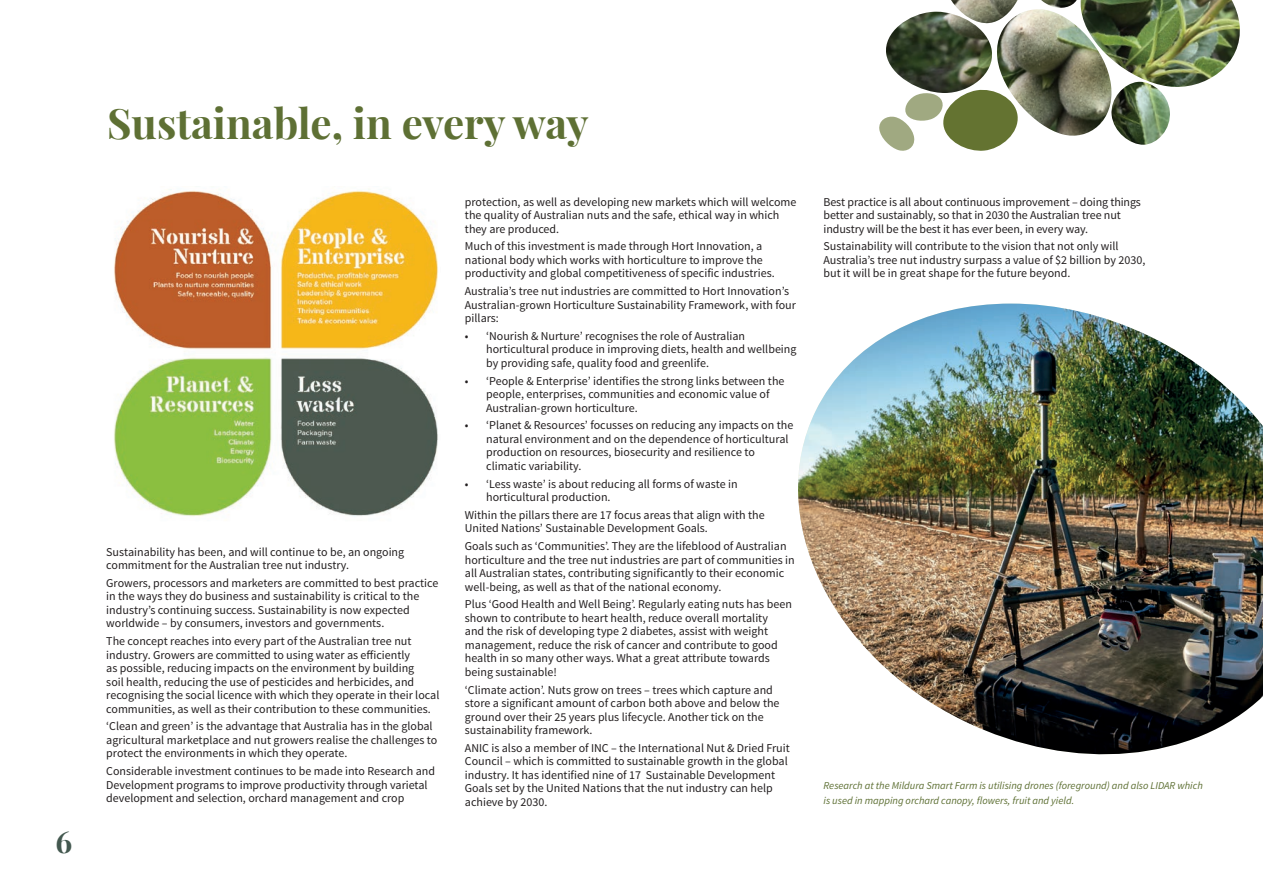
<style>
.page{position:relative;width:1263px;height:893px;background:#fff}
.page>*{position:absolute;margin:0;border:0;box-sizing:border-box;transform-origin:0 0}
.t1{font:700 42px "Playfair Display";color:#5e7034}
.t2{font:700 30px "Playfair Display";color:#43584f}
.t3{font:12px/13.5px "Source Sans Pro";color:#231f20}
.t4{font:italic 10.5px/15px "Source Sans Pro";color:#5e7034}
</style>
<div class="page">
<img style="left:798px;top:304px;width:465px;height:451px">
<img style="left:114px;top:189px;width:324px;height:327px">
<img style="left:886px;top:0;width:354px;height:145px">
<svg style="left:879px;top:87px;width:140px;height:64px"></svg>
<h2 class="t2" style="left:55px;top:823px;width:18px">6</h2>
<h1 class="t1" style="left:107px;top:97px;width:483px">Sustainable, in every way</h1>
<p class="t3" style="left:106px;top:545px;width:299px">Sustainability has been, and will continue to be, an ongoing commitment for the Australian tree nut industry.</p>
<p class="t3" style="left:106px;top:576px;width:334px">Growers, processors and marketers are committed to best practice in the ways they do business and sustainability is critical to the industry’s continuing success. Sustainability is now expected worldwide – by consumers, investors and governments.</p>
<p class="t3" style="left:106px;top:635px;width:335px">The concept reaches into every part of the Australian tree nut industry. Growers are committed to using water as efficiently<br>as possible, reducing impacts on the environment by building<br>soil health, reducing the use of pesticides and herbicides, and recognising the social licence with which they operate in their local communities, as well as their contribution to these communities.</p>
<p class="t3" style="left:106px;top:720px;width:333px">‘Clean and green’ is the advantage that Australia has in the global agricultural marketplace and nut growers realise the challenges to protect the environments in which they operate.</p>
<p class="t3" style="left:106px;top:765px;width:330px">Considerable investment continues to be made into Research and<br>Development programs to improve productivity through varietal development and selection, orchard management and crop</p>
<p class="t3" style="left:465px;top:195px;width:333px">protection, as well as developing new markets which will welcome the quality of Australian nuts and the safe, ethical way in which they are produced.</p>
<p class="t3" style="left:465px;top:240px;width:311px">Much of this investment is made through Hort Innovation, a national body which works with horticulture to improve the productivity and global competitiveness of specific industries.</p>
<p class="t3" style="left:465px;top:285px;width:333px">Australia’s tree nut industries are committed to Hort Innovation’s<br>Australian-grown Horticulture Sustainability Framework, with four pillars:</p>
<p class="t3" style="left:486px;top:329px;width:312px;text-indent:-21px">• ‘Nourish &amp; Nurture’ recognises the role of Australian horticultural produce in improving diets, health and wellbeing by providing safe, quality food and greenlife.</p>
<p class="t3" style="left:486px;top:374px;width:300px;text-indent:-21px">• ‘People &amp; Enterprise’ identifies the strong links between the people, enterprises, communities and economic value of<br>Australian-grown horticulture.</p>
<p class="t3" style="left:486px;top:419px;width:309px;text-indent:-21px">• ‘Planet &amp; Resources’ focusses on reducing any impacts on the natural environment and on the dependence of horticultural production on resources, biosecurity and resilience to climatic variability.</p>
<p class="t3" style="left:486px;top:477px;width:253px;text-indent:-21px">• ‘Less waste’ is about reducing all forms of waste in horticultural production.</p>
<p class="t3" style="left:465px;top:508px;width:301px">Within the pillars there are 17 focus areas that align with the<br>United Nations’ Sustainable Development Goals.</p>
<p class="t3" style="left:465px;top:540px;width:331px">Goals such as ‘Communities’. They are the lifeblood of Australian horticulture and the tree nut industries are part of communities in all Australian states, contributing significantly to their economic well-being, as well as that of the national economy.</p>
<p class="t3" style="left:465px;top:598px;width:328px">Plus ‘Good Health and Well Being’. Regularly eating nuts has been shown to contribute to heart health, reduce overall mortality<br>and the risk of developing type 2 diabetes, assist with weight management, reduce the risk of cancer and contribute to good health in so many other ways. What a great attribute towards being sustainable!</p>
<p class="t3" style="left:465px;top:683px;width:316px">‘Climate action’. Nuts grow on trees – trees which capture and store a significant amount of carbon both above and below the ground over their 25 years plus lifecycle. Another tick on the sustainability framework.</p>
<p class="t3" style="left:465px;top:741px;width:326px">ANIC is also a member of INC – the International Nut &amp; Dried Fruit Council – which is committed to sustainable growth in the global industry. It has identified nine of 17 Sustainable Development Goals set by the United Nations that the nut industry can help achieve by 2030.</p>
<p class="t3" style="left:823px;top:195px;width:319px">Best practice is all about continuous improvement – doing things better and sustainably, so that in 2030 the Australian tree nut industry will be the best it has ever been, in every way.</p>
<p class="t3" style="left:823px;top:240px;width:323px">Sustainability will contribute to the vision that not only will<br>Australia’s tree nut industry surpass a value of $2 billion by 2030, but it will be in great shape for the future beyond.</p>
<p class="t4" style="left:823px;top:778px;width:381px">Research at the Mildura Smart Farm is utilising drones (foreground) and also LIDAR which is used in mapping orchard canopy, flowers, fruit and yield.</p>
</div>
